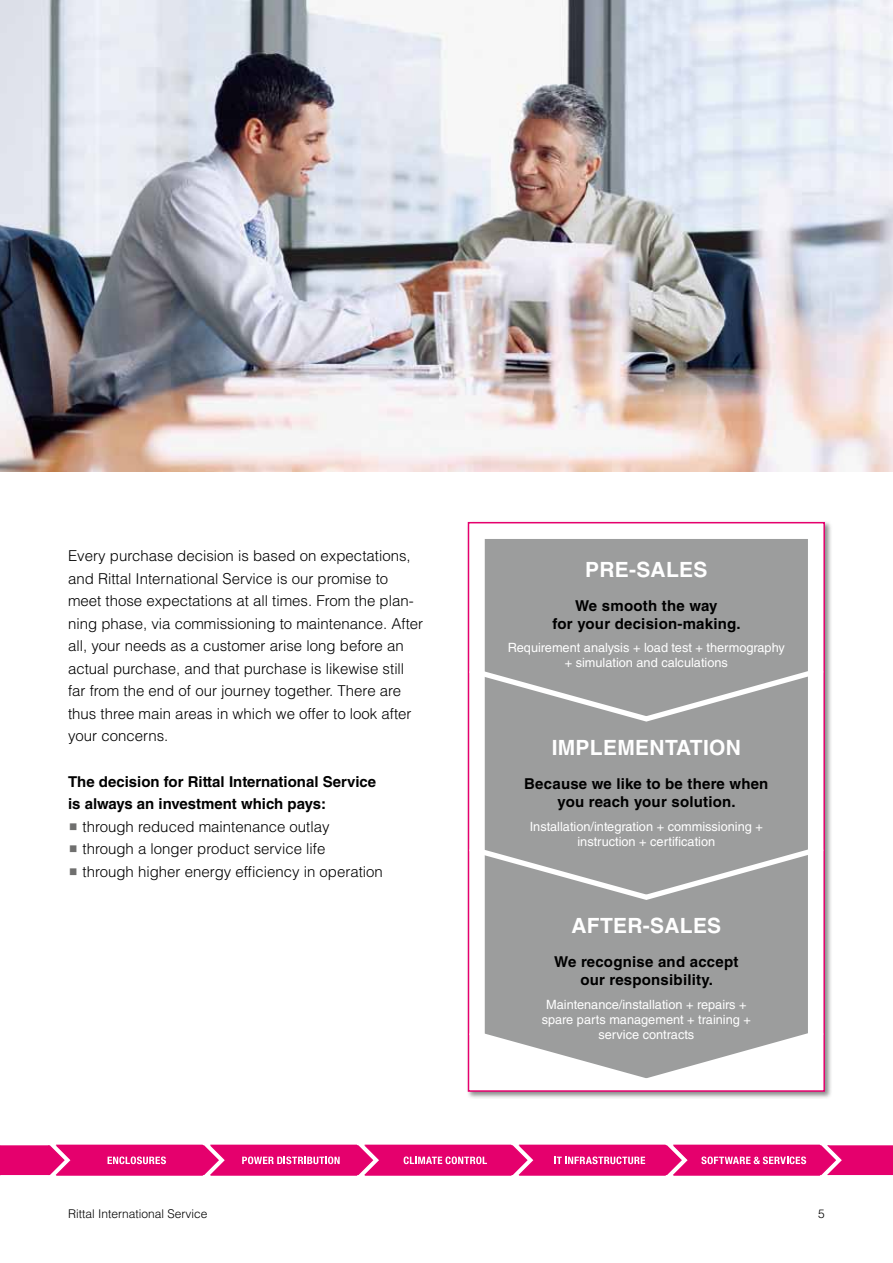
<style>
.page{position:relative;width:893px;height:1263px;background:#fff}
.page>*{position:absolute;margin:0;border:0;box-sizing:border-box;transform-origin:0 0}
.t1{font:700 21px "Helvetica LT Std";letter-spacing:.015em;color:#fff}
.t2{font:300 15px/22.5px "Helvetica LT Std";color:#000}
.t3{font:700 15px/18px "Helvetica LT Std";letter-spacing:.015em;color:#000;text-align:center}
.t4{font:12.75px/15px "Helvetica LT Std";color:#fff;text-align:center}
.t5{font:300 12px "Helvetica LT Std";color:#000}
.s1{color:#6f6f6e}
</style>
<div class="page">
<img style="left:0;top:0;width:893px;height:471px">
<svg style="left:0;top:1144px;width:893px;height:32px;background:#e8217f"></svg>
<div style="left:466px;top:520px;width:366px;height:579px;background:#000;opacity:.45"></div>
<div style="left:468px;top:522px;width:357px;height:570px;background:#fff;border:2px solid #e5006d"></div>
<div style="left:485px;top:539px;width:323px;height:486px;background:#9c9d9d"></div>
<svg style="left:466px;top:663px;width:363px;height:61px"></svg>
<svg style="left:466px;top:842px;width:363px;height:61px"></svg>
<svg style="left:466px;top:1025px;width:363px;height:61px"></svg>
<p class="t2" style="left:68px;top:545px;width:357px">Every purchase decision is based on expectations, and Rittal International Service is our promise to meet those expectations at all times. From the plan&shy;ning phase, via commissioning to maintenance. After all, your needs as a customer arise long before an actual purchase, and that purchase is likewise still far from the end of our journey together. There are thus three main areas in which we offer to look after your concerns.</p>
<p class="t3" style="left:68px;top:770px;width:310px;line-height:22.5px;text-align:left">The decision for Rittal International Service is always an investment which pays:</p>
<p class="t2" style="left:68px;top:815px;width:263px"><span class="s1">▪</span> through reduced maintenance outlay</p>
<p class="t2" style="left:68px;top:837px;width:259px"><span class="s1">▪</span> through a longer product service life</p>
<p class="t2" style="left:68px;top:860px;width:316px"><span class="s1">▪</span> through higher energy efficiency in operation</p>
<h1 class="t1" style="left:585px;top:556px;width:109px">Pre-Sales</h1>
<p class="t3" style="left:553px;top:596px;width:190px">We smooth the way<br>for your decision-making.</p>
<p class="t4" style="left:508px;top:640px;width:278px">Requirement analysis + load test + thermography + simulation and calculations</p>
<h1 class="t1" style="left:552px;top:735px;width:191px">IMPLEMENTATION</h1>
<p class="t3" style="left:524px;top:774px;width:246px">Because we like to be there when you reach your solution.</p>
<p class="t4" style="left:530px;top:818px;width:235px">Installation/integration + commissioning + instruction + certification</p>
<h1 class="t1" style="left:571px;top:913px;width:151px">AFTER-SALES</h1>
<p class="t3" style="left:554px;top:953px;width:186px">We recognise and accept our responsibility.</p>
<p class="t4" style="left:542px;top:997px;width:211px">Maintenance/installation + repairs + spare parts management + training + service contracts</p>
<p class="t5" style="left:68px;top:1206px;width:141px">Rittal International Service</p>
<p class="t5" style="left:818px;top:1206px;width:8px">5</p>
</div>
